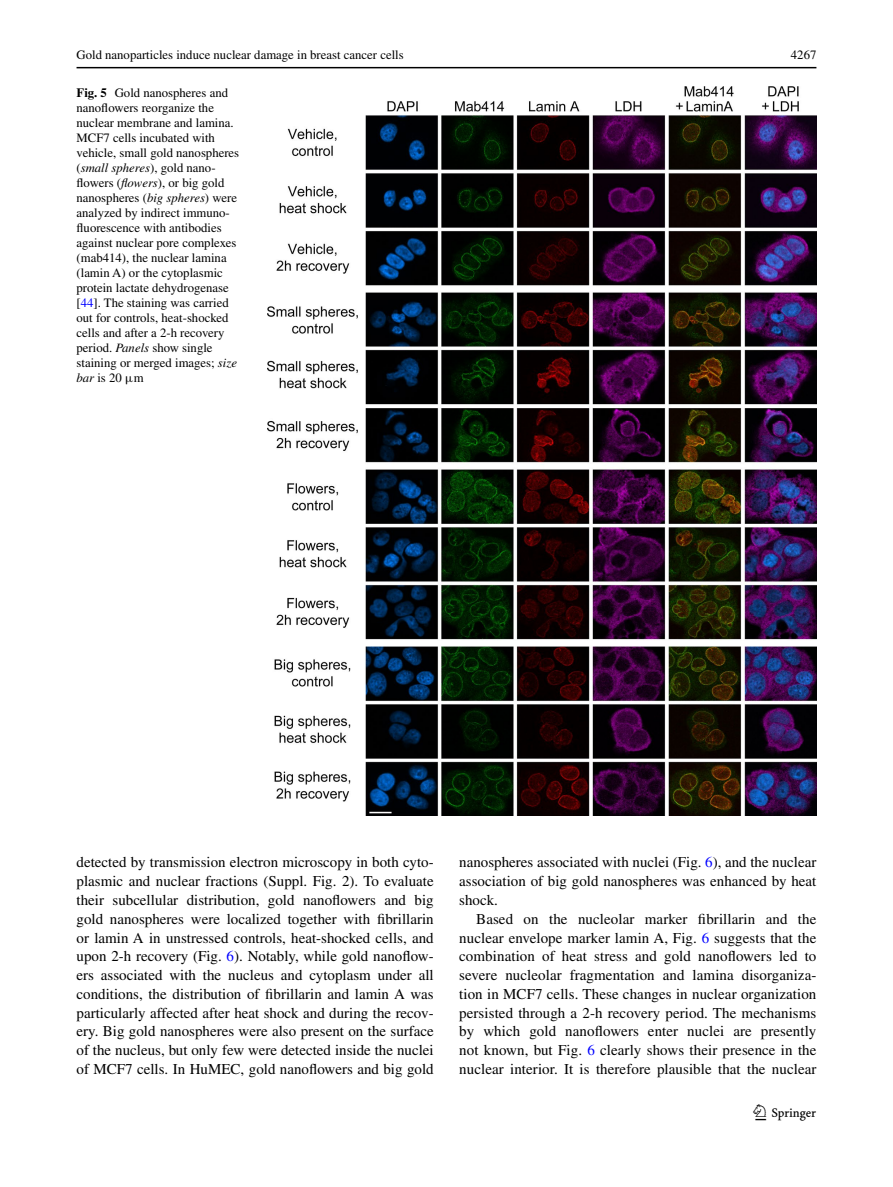
<style>
.page{position:relative;width:893px;height:1187px;background:#fff}
.page>*{position:absolute;margin:0;border:0;box-sizing:border-box;transform-origin:0 0}
.t1{font:22.5px "Springnew";color:#000}
.t2{font:15px/18.8px "Times";color:#000;text-align:justify}
.t3{font:12.75px/15px "Times";color:#000}
.s1{font-weight:700}
.s2{font-style:italic}
.s3{color:#00f}
.s4{font-family:"MTGU"}
</style>
<div class="page">
<hr style="left:77px;top:67px;width:739px;height:1px;background:#000">
<img style="left:268px;top:87px;width:548px;height:728px">
<p class="t3" style="left:77px;top:48px;width:329px">Gold nanoparticles induce nuclear damage in breast cancer cells</p>
<p class="t3" style="left:791px;top:48px;width:27px">4267</p>
<p class="t3" style="left:77px;top:85px;width:164px"><span class="s1">Fig. 5</span> Gold nanospheres and nanoflowers reorganize the nuclear membrane and lamina.<br>MCF7 cells incubated with vehicle, small gold nanospheres (<span class="s2">small spheres</span>), gold nano&shy;flowers (<span class="s2">flowers</span>), or big gold nanospheres (<span class="s2">big spheres</span>) were analyzed by indirect immuno&shy;fluorescence with antibodies against nuclear pore complexes (mab414), the nuclear lamina (lamin A) or the cytoplasmic protein lactate dehydrogenase [<span class="s3">44</span>]. The staining was carried out for controls, heat-shocked cells and after a 2-h recovery period. <span class="s2">Panels</span> show single staining or merged images; <span class="s2">size bar</span> is 20 <span class="s4">μ</span>m</p>
<p class="t2" style="left:77px;top:852px;width:359px">detected by transmission electron microscopy in both cyto&shy;plasmic and nuclear fractions (Suppl. Fig. 2). To evaluate their subcellular distribution, gold nanoflowers and big gold nanospheres were localized together with fibrillarin or lamin A in unstressed controls, heat-shocked cells, and upon 2-h recovery (Fig. <span class="s3">6</span>). Notably, while gold nanoflow&shy;ers associated with the nucleus and cytoplasm under all conditions, the distribution of fibrillarin and lamin A was particularly affected after heat shock and during the recov&shy;ery. Big gold nanospheres were also present on the surface of the nucleus, but only few were detected inside the nuclei of MCF7 cells. In HuMEC, gold nanoflowers and big gold</p>
<p class="t2" style="left:459px;top:852px;width:359px">nanospheres associated with nuclei (Fig. <span class="s3">6</span>), and the nuclear association of big gold nanospheres was enhanced by heat shock.</p>
<p class="t2" style="left:459px;top:909px;width:359px;text-indent:17px">Based on the nucleolar marker fibrillarin and the nuclear envelope marker lamin A, Fig. <span class="s3">6</span> suggests that the combination of heat stress and gold nanoflowers led to severe nucleolar fragmentation and lamina disorganiza&shy;tion in MCF7 cells. These changes in nuclear organization persisted through a 2-h recovery period. The mechanisms by which gold nanoflowers enter nuclei are presently not known, but Fig. <span class="s3">6</span> clearly shows their presence in the nuclear interior. It is therefore plausible that the nuclear</p>
<h1 class="t1" style="left:755px;top:1104px;width:62px">1 3</h1>
</div>
